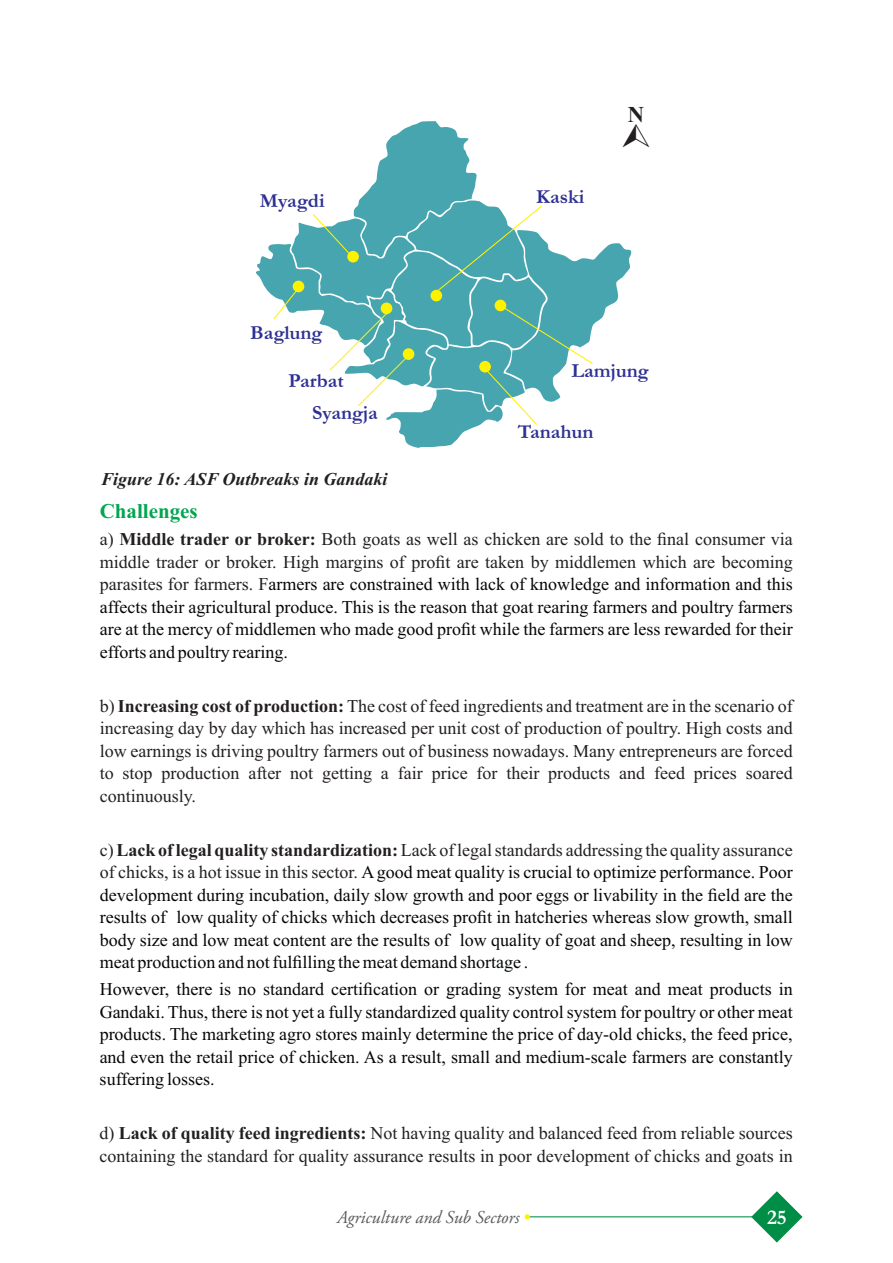
<style>
.page{position:relative;width:893px;height:1263px;background:#fff}
.page>*{position:absolute;margin:0;border:0;box-sizing:border-box;transform-origin:0 0}
.t1{font:700 22.8px "Times New Roman";color:#231f20}
.t2{font:700 21px "Times New Roman";color:#00a650}
.t3{font:700 21px "Garamond";color:#fff}
.t4{font:700 20.1px "Garamond";color:#2e3092}
.t5{font:18px/22.5px "Times New Roman";color:#040607;text-align:justify}
.t6{font:18px/22.5px "Times New Roman";color:#231f20;text-align:justify}
.t7{font:18px/22.5px "Times New Roman";color:#050606;text-align:justify}
.t8{font:italic 700 18px "Times New Roman";color:#231f20}
.t9{font:italic 18px "Adobe Garamond Pro";color:#58595b}
.s1{color:#231f20}
.s2{font-weight:700;color:#231f20}
.s3{font-weight:700}
.s4{color:#1e1b1b}
</style>
<div class="page">
<hr style="left:527px;top:1216px;width:225px;height:1px;background:#008d45">
<svg style="left:750px;top:1191px;width:53px;height:52px"></svg>
<svg style="left:525px;top:1214px;width:5px;height:5px"></svg>
<svg style="left:256px;top:121px;width:376px;height:327px"></svg>
<p class="t4" style="left:260px;top:189px;width:66px">Myagdi</p>
<p class="t4" style="left:536px;top:186px;width:50px">Kaski</p>
<p class="t1" style="left:628px;top:102px;width:18px">N</p>
<p class="t4" style="left:250px;top:321px;width:74px">Baglung</p>
<p class="t4" style="left:288px;top:370px;width:57px">Parbat</p>
<p class="t4" style="left:312px;top:402px;width:67px">Syangja</p>
<p class="t4" style="left:571px;top:360px;width:79px">Lamjung</p>
<p class="t4" style="left:518px;top:420px;width:77px">Tanahun</p>
<p class="t8" style="left:101px;top:469px;width:288px">Figure 16꞉ ASF Outbreaks in Gandaki</p>
<p class="t2" style="left:100px;top:499px;width:100px">Challenges</p>
<p class="t5" style="left:100px;top:528px;width:694px"><span class="s1">a)</span> <span class="s2">Middle trader or broker꞉</span> <span class="s1">Both goats as well as chicken are sold to the final consumer via middle trader or broker. High margins of profit are taken by middlemen which are becoming parasites for farmers. F</span>armers are constrained with lack of knowledge and information and this affects their agricultural produce. This is the reason that goat rearing farmers and poultry farmers are at the mercy of middlemen who made good profit while the farmers are less rewarded for their efforts and poultry rearing.</p>
<p class="t6" style="left:100px;top:694px;width:695px">b) <span class="s3">Increasing cost of production꞉</span> The cost of feed ingredients and treatment are in the scenario of increasing day by day which has increased per unit cost of production of poultry. High costs and low earnings is driving poultry farmers out of business nowadays. <span class="s4">M</span>any entrepreneurs are forced to stop production after not getting a fair price for their products and feed prices soared continuously.</p>
<p class="t5" style="left:100px;top:838px;width:694px"><span class="s1">c)</span> <span class="s2">Lack of legal quality standardization꞉</span> <span class="s1">Lack of legal standards addressing the quality assurance of chicks, is a hot issue in this sector.</span> Agood meat quality is crucial to optimize performance. Poor development during incubation, daily slow growth and poor eggs or livability in the field are the results of low quality of chicks which decreases profit in hatcheries whereas slow growth, small body size and low meat content are the results of low quality of goat and sheep, resulting in low meat production and not fulfilling the meat demand shortage .</p>
<p class="t7" style="left:100px;top:978px;width:694px">However, there is no standard certification or grading system for meat and meat products in Gandaki. Thus, there is not yet a fully standardized quality control system for poultry or other meat products. The marketing agro stores mainly determine the price of day‑old chicks, the feed price, and even the retail price of chicken. As a result, small and medium‑scale farmers are constantly suffering losses.</p>
<p class="t6" style="left:100px;top:1122px;width:694px">d) <span class="s3">Lack of quality feed ingredients꞉</span> Not having quality and balanced feed from reliable sources containing the standard for quality assurance results in poor development of chicks and goats in</p>
<p class="t9" style="left:337px;top:1210px;width:184px">Agriculture and Sub Sectors</p>
<p class="t3" style="left:767px;top:1205px;width:21px">25</p>
</div>
